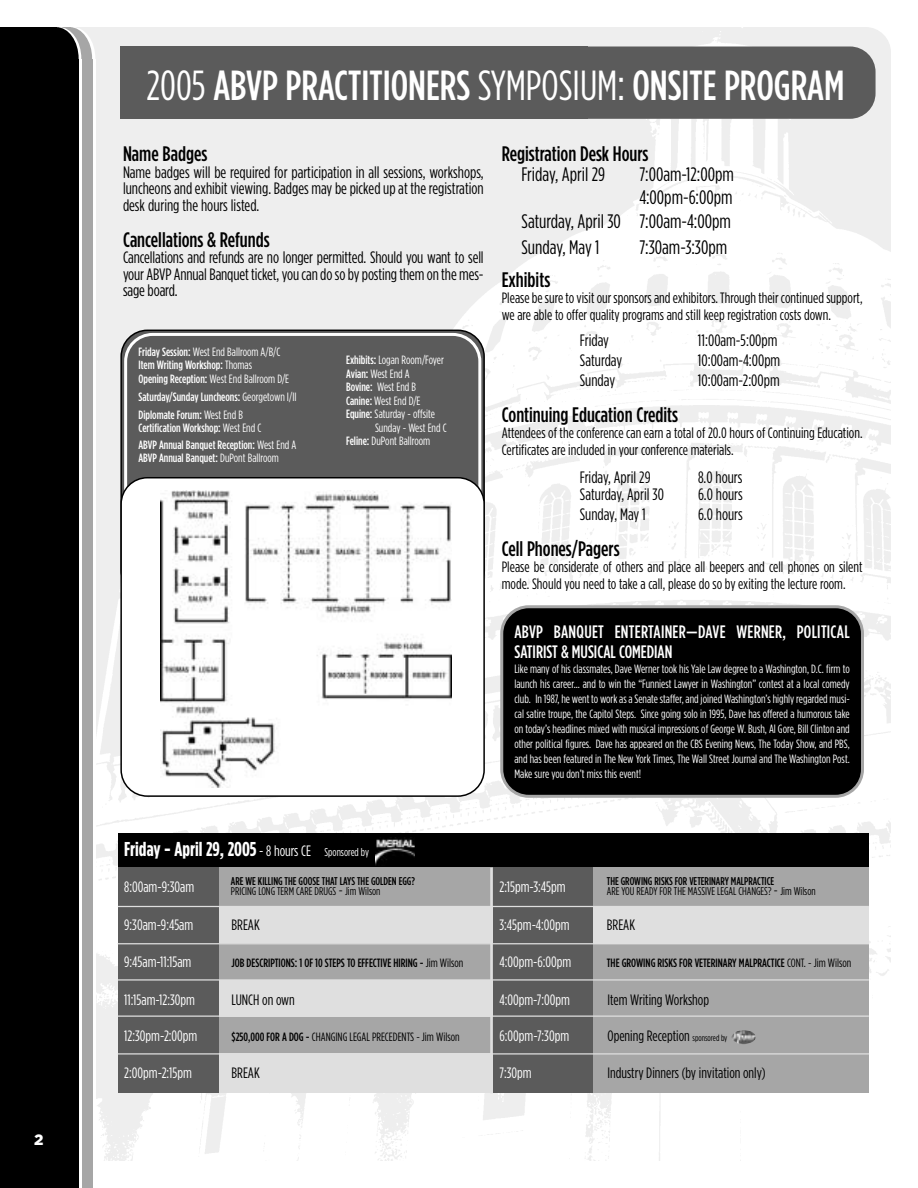
<style>
.page{position:relative;width:918px;height:1188px;background:#fff}
.page>*{position:absolute;margin:0;border:0;box-sizing:border-box;transform-origin:0 0}
.t1{font:500 42px "Gotham Condensed";color:#fff}
.t2{font:500 21px "Gotham Condensed";color:#000}
.t3{font:700 20.1px "Gotham Condensed";color:#fff}
.t4{font:19.5px/23.4px "Gotham Condensed";color:#000;text-align:right}
.t5{font:500 18px/19.5px "Gotham Condensed";letter-spacing:.015em;color:#fff}
.t6{font:16.5px/16.5px "Gotham Condensed";color:#000;text-align:justify}
.t7{font:15px/16.5px "Gotham Condensed";color:#000}
.t8{font:15px "Gotham Condensed";color:#fff}
.t9{font:900 15px "Gotham";color:#fff}
.t10{font:12px/15px "Gotham Condensed";color:#fff;text-align:justify}
.t11{font:500 12px/13.5px "Gotham Condensed";color:#fff}
.t12{font:500 12px "Gotham Condensed";color:#000}
.t13{font:12px "Gotham Condensed";color:#000}
.t14{font:11.25px/10.1px "Gotham Condensed";color:#000}
.t15{font:500 11.25px/10.1px "Gotham Condensed";color:#000}
.s1{font-weight:400}
.s2{font-weight:500}
.s3{font-weight:400;font-size:15px}
.s4{font-weight:400;font-size:11.25px}
.s5{font-weight:400;font-size:13.8px}
.s6{font-size:13.8px}
.s7{font-size:9px}
</style>
<div class="page">
<img style="left:42px;top:27px;width:849px;height:1134px;border-radius:26px">
<div style="left:3px;top:59px;width:92px;height:1129px;background:linear-gradient(to bottom,#fff,#fff)"></div>
<svg style="left:51px;top:27px;width:44px;height:63px"></svg>
<div style="left:0;top:59px;width:92px;height:1129px;background:#a6a6a6"></div>
<div style="left:48px;top:27px;width:44px;height:63px;background:#a6a6a6;border-radius:50%"></div>
<div style="left:0;top:59px;width:81px;height:1129px;background:#fff"></div>
<svg style="left:37px;top:27px;width:44px;height:63px"></svg>
<div style="left:0;top:59px;width:79px;height:1129px;background:#000"></div>
<div style="left:34px;top:27px;width:45px;height:63px;background:#000;border-radius:50%"></div>
<div style="left:0;top:27px;width:57px;height:34px;background:#000"></div>
<div style="left:118px;top:834px;width:751px;height:259px;background:#a6a6a6"></div>
<div style="left:118px;top:906px;width:375px;height:37px;background:#dfdfdf"></div>
<div style="left:118px;top:980px;width:375px;height:37px;background:#dfdfdf"></div>
<div style="left:118px;top:1054px;width:375px;height:39px;background:#dfdfdf"></div>
<div style="left:500px;top:907px;width:369px;height:37px;background:#dfdfdf"></div>
<div style="left:118px;top:834px;width:751px;height:33px;background:#000"></div>
<div style="left:118px;top:868px;width:101px;height:225px;background:#5b5b5b"></div>
<div style="left:493px;top:868px;width:99px;height:225px;background:#5b5b5b"></div>
<hr style="left:118px;top:906px;width:751px;height:1px;background:#dfdfdf">
<hr style="left:118px;top:943px;width:751px;height:1px;background:#dfdfdf">
<hr style="left:118px;top:979px;width:751px;height:2px;background:#dfdfdf">
<hr style="left:118px;top:1016px;width:751px;height:1px;background:#dfdfdf">
<hr style="left:118px;top:1053px;width:751px;height:2px;background:#dfdfdf">
<hr style="left:490px;top:868px;width:3px;height:225px;background:#dfdfdf">
<img style="left:375px;top:837px;width:39px;height:29px">
<div style="left:123px;top:46px;width:753px;height:73px;background:#5b5b5b;border-radius:26px"></div>
<div style="left:120px;top:46px;width:467px;height:73px;background:#5b5b5b"></div>
<svg style="left:120px;top:330px;width:365px;height:147px"></svg>
<div style="left:124px;top:333px;width:357px;height:144px;background:#5b5b5b"></div>
<svg style="left:120px;top:477px;width:365px;height:320px"></svg>
<svg style="left:732px;top:1030px;width:8px;height:7px"></svg>
<div style="left:500px;top:605px;width:364px;height:193px;background:#000"></div>
<p class="t9" style="left:34px;top:1134px;width:11px">2</p>
<h1 class="t1" style="left:146px;top:70px;width:700px"><span class="s1">2005</span> ABVP PRACTITIONERS <span class="s1">SYMPOSIUM:</span> ONSITE PROGRAM</h1>
<h2 class="t2" style="left:123px;top:146px;width:86px">Name Badges</h2>
<h3 class="t6" style="left:123px;top:165px;width:362px">Name badges will be required for participation in all sessions, workshops, luncheons and exhibit viewing. Badges may be picked up at the registration desk during the hours listed.</h3>
<h2 class="t2" style="left:123px;top:232px;width:148px">Cancellations &amp; Refunds</h2>
<h3 class="t6" style="left:123px;top:250px;width:362px">Cancellations and refunds are no longer permitted. Should you want to sell your ABVP Annual Banquet ticket, you can do so by posting them on the mes&shy;sage board.</h3>
<p class="t11" style="left:138px;top:346px;width:152px">Friday Session: <span class="s1">West End Ballroom A/B/C<br></span>Item Writing Workshop: <span class="s1">Thomas<br></span>Opening Reception: <span class="s1">West End Ballroom D/E</span></p>
<p class="t11" style="left:138px;top:388px;width:160px;line-height:18px">Saturday/Sunday Luncheons: <span class="s1">Georgetown I/II<br></span>Diplomate Forum: <span class="s1">West End B</span></p>
<p class="t11" style="left:138px;top:421px;width:159px;line-height:16.5px">Certification Workshop: <span class="s1">West End C<br></span>ABVP Annual Banquet Reception: <span class="s1">West End A</span></p>
<p class="t11" style="left:138px;top:452px;width:142px">ABVP Annual Banquet: <span class="s1">DuPont Ballroom</span></p>
<p class="t10" style="left:346px;top:354px;width:99px"><span class="s2">Exhibits:</span> Logan Room/Foyer</p>
<p class="t10" style="left:346px;top:367px;width:65px"><span class="s2">Avian:</span> West End A</p>
<p class="t10" style="left:346px;top:381px;width:72px"><span class="s2">Bovine:</span> West End B</p>
<p class="t10" style="left:346px;top:394px;width:76px"><span class="s2">Canine:</span> West End D/E</p>
<p class="t10" style="left:346px;top:408px;width:90px"><span class="s2">Equine:</span> Saturday - offsite</p>
<p class="t10" style="left:375px;top:421px;width:73px">Sunday - West End C</p>
<p class="t10" style="left:346px;top:435px;width:86px"><span class="s2">Feline:</span> DuPont Ballroom</p>
<h2 class="t2" style="left:502px;top:146px;width:148px">Registration Desk Hours</h2>
<h3 class="t4" style="left:522px;top:164px;width:85px">Friday, April 29</h3>
<h3 class="t4" style="left:522px;top:164px;width:214px">7:00am-12:00pm<br>4:00pm-6:00pm<br>Saturday, April 30 7:00am-4:00pm</h3>
<h3 class="t4" style="left:522px;top:236px;width:80px">Sunday, May 1</h3>
<h3 class="t4" style="left:639px;top:236px;width:89px">7:30am-3:30pm</h3>
<h2 class="t2" style="left:502px;top:272px;width:50px">Exhibits</h2>
<p class="t7" style="left:502px;top:291px;width:362px">Please be sure to visit our sponsors and exhibitors. Through their continued support, we are able to offer quality programs and still keep registration costs down.</p>
<h3 class="t6" style="left:580px;top:333px;width:31px">Friday</h3>
<h3 class="t6" style="left:698px;top:333px;width:81px">11:00am-5:00pm</h3>
<h3 class="t6" style="left:580px;top:353px;width:44px">Saturday</h3>
<h3 class="t6" style="left:698px;top:353px;width:84px">10:00am-4:00pm</h3>
<h3 class="t6" style="left:580px;top:373px;width:37px">Sunday</h3>
<h3 class="t6" style="left:698px;top:373px;width:83px">10:00am-2:00pm</h3>
<h2 class="t2" style="left:502px;top:407px;width:178px">Continuing Education Credits</h2>
<p class="t7" style="left:502px;top:426px;width:362px">Attendees of the conference can earn a total of 20.0 hours of Continuing Education.<br>Certificates are included in your conference materials.</p>
<h3 class="t6" style="left:580px;top:471px;width:72px">Friday, April 29</h3>
<h3 class="t6" style="left:698px;top:471px;width:46px">8.0 hours</h3>
<h3 class="t6" style="left:580px;top:487px;width:86px">Saturday, April 30</h3>
<h3 class="t6" style="left:698px;top:487px;width:46px">6.0 hours</h3>
<h3 class="t6" style="left:580px;top:507px;width:68px">Sunday, May 1</h3>
<h3 class="t6" style="left:698px;top:507px;width:46px">6.0 hours</h3>
<h2 class="t2" style="left:502px;top:541px;width:119px">Cell Phones/Pagers</h2>
<p class="t7" style="left:502px;top:560px;width:362px">Please be considerate of others and place all beepers and cell phones on silent mode. Should you need to take a call, please do so by exiting the lecture room.</p>
<h3 class="t5" style="left:514px;top:623px;width:337px">ABVP BANQUET ENTERTAINER—DAVE WERNER, POLITICAL<br>SATIRIST &amp; MUSICAL COMEDIAN</h3>
<p class="t10" style="left:514px;top:662px;width:337px">Like many of his classmates, Dave Werner took his Yale Law degree to a Washington, D.C. firm to launch his career... and to win the “Funniest Lawyer in Washington” contest at a local comedy club. In 1987, he went to work as a Senate staffer, and joined Washington’s highly regarded musi&shy;cal satire troupe, the Capitol Steps. Since going solo in 1995, Dave has offered a humorous take on today’s headlines mixed with musical impressions of George W. Bush, Al Gore, Bill Clinton and other political figures. Dave has appeared on the CBS Evening News, The Today Show, and PBS, and has been featured in The New York Times, The Wall Street Journal and The Washington Post.<br>Make sure you don’t miss this event!</p>
<h3 class="t3" style="left:124px;top:842px;width:246px">Friday - April 29, 2005 <span class="s3">- 8 hours CE</span> <span class="s4">Sponsored by</span></h3>
<p class="t8" style="left:124px;top:882px;width:71px">8:00am-9:30am</p>
<p class="t8" style="left:124px;top:919px;width:71px">9:30am-9:45am</p>
<p class="t7" style="left:232px;top:917px;width:30px">BREAK</p>
<p class="t8" style="left:124px;top:957px;width:69px">9:45am-11:15am</p>
<p class="t12" style="left:232px;top:959px;width:233px">JOB DESCRIPTIONS: 1 OF 10 STEPS TO EFFECTIVE HIRING - <span class="s1">Jim Wilson</span></p>
<p class="t8" style="left:124px;top:994px;width:72px">11:15am-12:30pm</p>
<p class="t7" style="left:232px;top:992px;width:65px">LUNCH on own</p>
<p class="t8" style="left:124px;top:1030px;width:75px">12:30pm-2:00pm</p>
<p class="t13" style="left:232px;top:1032px;width:230px"><span class="s2">$250,000 FOR A DOG -</span> CHANGING LEGAL PRECEDENTS - Jim Wilson</p>
<p class="t8" style="left:124px;top:1068px;width:69px">2:00pm-2:15pm</p>
<p class="t7" style="left:232px;top:1066px;width:30px">BREAK</p>
<p class="t15" style="left:231px;top:877px;width:186px">ARE WE KILLING THE GOOSE THAT LAYS THE GOLDEN EGG?<br><span class="s1">PRICING LONG TERM CARE DRUGS</span> <span class="s5">-</span> <span class="s1">Jim Wilson</span></p>
<p class="t14" style="left:607px;top:877px;width:211px"><span class="s2">THE GROWING RISKS FOR VETERINARY MALPRACTICE<br></span>ARE YOU READY FOR THE MASSIVE LEGAL CHANGES? <span class="s6">-</span> Jim Wilson</p>
<p class="t8" style="left:500px;top:882px;width:68px">2:15pm-3:45pm</p>
<p class="t8" style="left:500px;top:919px;width:72px">3:45pm-4:00pm</p>
<p class="t7" style="left:607px;top:917px;width:30px">BREAK</p>
<p class="t8" style="left:500px;top:957px;width:73px">4:00pm-6:00pm</p>
<p class="t12" style="left:607px;top:959px;width:246px">THE GROWING RISKS FOR VETERINARY MALPRACTICE <span class="s1">CONT. - Jim Wilson</span></p>
<p class="t8" style="left:500px;top:994px;width:72px">4:00pm-7:00pm</p>
<p class="t7" style="left:608px;top:992px;width:103px">Item Writing Workshop</p>
<p class="t8" style="left:500px;top:1030px;width:71px">6:00pm-7:30pm</p>
<p class="t7" style="left:608px;top:1028px;width:121px">Opening Reception <span class="s7">sponsored by</span></p>
<p class="t8" style="left:500px;top:1068px;width:34px">7:30pm</p>
<p class="t7" style="left:608px;top:1066px;width:159px">Industry Dinners (by invitation only)</p>
</div>
